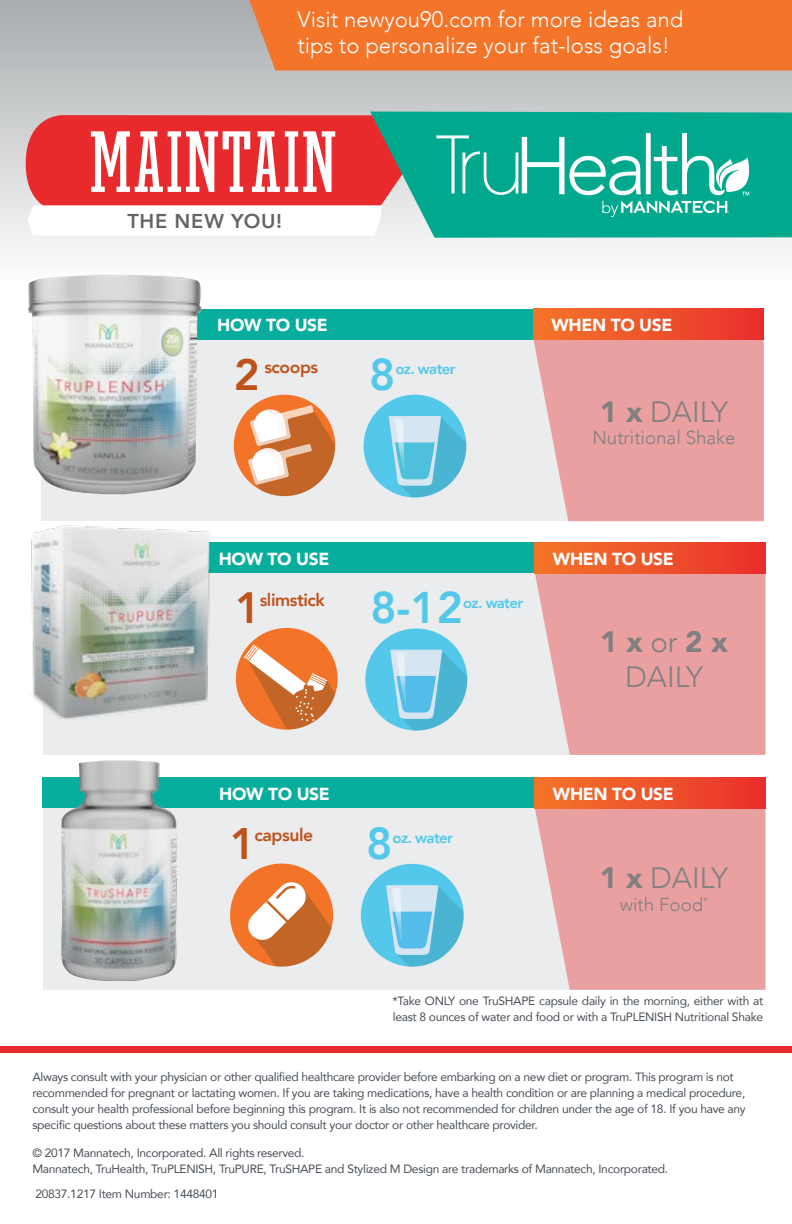
<style>
.page{position:relative;width:792px;height:1224px;background:#fff}
.page>*{position:absolute;margin:0;border:0;box-sizing:border-box;transform-origin:0 0}
.t1{font:86.6px "LHF Athletic Club";letter-spacing:.03em;color:#fff}
.t2{font:800 44.6px "Avenir";color:#53c8eb}
.t3{font:800 44.4px "Avenir";color:#53c8eb}
.t4{font:800 44.2px "Avenir";color:#53c8eb}
.t5{font:800 44px "Avenir";color:#bf521b}
.t6{font:800 43.8px "Avenir";color:#bf521b}
.t7{font:300 29.4px/35.4px "Avenir";color:#808080;text-align:center}
.t8{font:300 22.2px/26.6px "Avenir";color:#fff}
.t9{font:800 20px "Avenir";letter-spacing:.04em;color:#636466}
.t10{font:300 18.8px "Avenir";color:#808080}
.t11{font:800 17.6px "Avenir";letter-spacing:-.025em;color:#bf521b}
.t12{font:900 17.4px "Avenir";letter-spacing:-.02em;color:#fff}
.t13{font:800 17.4px "Avenir";letter-spacing:-.025em;color:#bf521b}
.t14{font:800 15px "Avenir";letter-spacing:-.045em;color:#53c8eb}
.t15{font:12px/16px "Avenir";letter-spacing:-.025em;color:#474e56}
.s1{font-weight:900}
</style>
<div class="page">
<div style="left:0;top:0;width:792px;height:327px;background:linear-gradient(to bottom,#a9aeb0,#fff)"></div>
<div style="left:26px;top:115px;width:344px;height:97px;background:#e92a2c"></div>
<svg style="left:370px;top:112px;width:422px;height:126px;background:#1da78f"></svg>
<svg style="left:28px;top:205px;width:354px;height:30px"></svg>
<div style="left:249px;top:0;width:543px;height:71px;background:#f47429"></div>
<div style="left:0;top:1046px;width:792px;height:7px;background:#e92a2c"></div>
<svg style="left:602px;top:201px;width:127px;height:16px"></svg>
<svg style="left:436px;top:133px;width:315px;height:62px"></svg>
<div style="left:41px;top:340px;width:723px;height:181px;background:#ebeced"></div>
<div style="left:175px;top:309px;width:404px;height:31px;background:#08ae9d"></div>
<img style="left:18px;top:275px;width:185px;height:220px">
<div style="left:364px;top:395px;width:102px;height:102px;background:#53c8eb;border-radius:50%"></div>
<svg style="left:389px;top:416px;width:77px;height:81px"></svg>
<div style="left:234px;top:395px;width:101px;height:101px;background:#f37429;border-radius:50%"></div>
<svg style="left:248px;top:405px;width:87px;height:91px"></svg>
<svg style="left:534px;top:340px;width:230px;height:181px;background:#eaa6a7"></svg>
<div style="left:534px;top:309px;width:230px;height:31px;background:linear-gradient(to right,#f37629,#e8302d)"></div>
<div style="left:43px;top:573px;width:722px;height:182px;background:#ebeced"></div>
<div style="left:177px;top:543px;width:404px;height:30px;background:#08ae9d"></div>
<div style="left:236px;top:628px;width:102px;height:102px;background:#f37429;border-radius:50%"></div>
<svg style="left:244px;top:644px;width:91px;height:86px"></svg>
<div style="left:365px;top:629px;width:102px;height:102px;background:#53c8eb;border-radius:50%"></div>
<svg style="left:390px;top:650px;width:77px;height:81px"></svg>
<svg style="left:535px;top:573px;width:230px;height:182px;background:#eaa6a6"></svg>
<div style="left:535px;top:543px;width:230px;height:30px;background:linear-gradient(to right,#f37629,#e8302c)"></div>
<img style="left:31px;top:525px;width:189px;height:195px">
<div style="left:43px;top:808px;width:722px;height:182px;background:#ebeced"></div>
<div style="left:43px;top:777px;width:538px;height:31px;background:#08ae9d"></div>
<div style="left:361px;top:864px;width:103px;height:103px;background:#53c8eb;border-radius:50%"></div>
<svg style="left:386px;top:885px;width:78px;height:82px"></svg>
<div style="left:230px;top:864px;width:103px;height:103px;background:#f37429;border-radius:50%"></div>
<svg style="left:247px;top:881px;width:84px;height:86px"></svg>
<svg style="left:535px;top:808px;width:230px;height:182px;background:#eaa6a6"></svg>
<div style="left:535px;top:777px;width:230px;height:31px;background:linear-gradient(to right,#f37629,#e8302c)"></div>
<img style="left:61px;top:760px;width:116px;height:222px">
<h3 class="t8" style="left:297px;top:6px;width:388px">Visit newyou90.com for more ideas and tips to personalize your fat-loss goals!</h3>
<h1 class="t1" style="left:90px;top:114px;width:248px">MAINTAIN</h1>
<h3 class="t9" style="left:127px;top:205px;width:156px">THE NEW YOU!</h3>
<h3 class="t12" style="left:217px;top:311px;width:112px">HOW TO USE</h3>
<h3 class="t6" style="left:234px;top:341px;width:27px">2</h3>
<h3 class="t13" style="left:264px;top:353px;width:55px">scoops</h3>
<h3 class="t3" style="left:369px;top:340px;width:28px">8</h3>
<p class="t14" style="left:395px;top:357px;width:62px">oz. water</p>
<h3 class="t12" style="left:552px;top:311px;width:122px">WHEN TO USE</h3>
<h3 class="t7" style="left:600px;top:394px;width:130px"><span class="s1">1 x</span> DAILY</h3>
<h3 class="t10" style="left:592px;top:426px;width:145px">Nutritional Shake</h3>
<h3 class="t12" style="left:219px;top:544px;width:112px">HOW TO USE</h3>
<h3 class="t6" style="left:235px;top:574px;width:27px">1</h3>
<h3 class="t13" style="left:260px;top:587px;width:67px">slimstick</h3>
<h3 class="t4" style="left:370px;top:574px;width:94px">8-12</h3>
<p class="t14" style="left:463px;top:591px;width:62px">oz. water</p>
<h3 class="t12" style="left:553px;top:544px;width:122px">WHEN TO USE</h3>
<h3 class="t7" style="left:600px;top:624px;width:129px"><span class="s1">1 x</span> or <span class="s1">2 x<br></span>DAILY</h3>
<h3 class="t12" style="left:219px;top:779px;width:112px">HOW TO USE</h3>
<h3 class="t5" style="left:230px;top:809px;width:28px">1</h3>
<h3 class="t11" style="left:255px;top:822px;width:60px">capsule</h3>
<h2 class="t2" style="left:366px;top:809px;width:28px">8</h2>
<p class="t14" style="left:392px;top:826px;width:62px">oz. water</p>
<h3 class="t12" style="left:553px;top:779px;width:122px">WHEN TO USE</h3>
<h3 class="t7" style="left:600px;top:861px;width:130px"><span class="s1">1 x</span> DAILY</h3>
<h3 class="t10" style="left:620px;top:893px;width:90px">with Food<sup>*</sup></h3>
<p class="t15" style="left:393px;top:993px;width:372px">*Take ONLY one TruSHAPE capsule daily in the morning, either with at least 8 ounces of water and food or with a TruPLENISH Nutritional Shake</p>
<p class="t15" style="left:32px;top:1069px;width:715px">Always consult with your physician or other qualified healthcare provider before embarking on a new diet or program. This program is not recommended for pregnant or lactating women. If you are taking medications, have a health condition or are planning a medical procedure, consult your health professional before beginning this program. It is also not recommended for children under the age of 18. If you have any specific questions about these matters you should consult your doctor or other healthcare provider.</p>
<p class="t15" style="left:32px;top:1145px;width:637px">© 2017 Mannatech, Incorporated. All rights reserved.<br>Mannatech, TruHealth, TruPLENISH, TruPURE, TruSHAPE and Stylized M Design are trademarks of Mannatech, Incorporated.</p>
<p class="t15" style="left:35px;top:1186px;width:185px">20837.1217 Item Number: 1448401</p>
</div>
